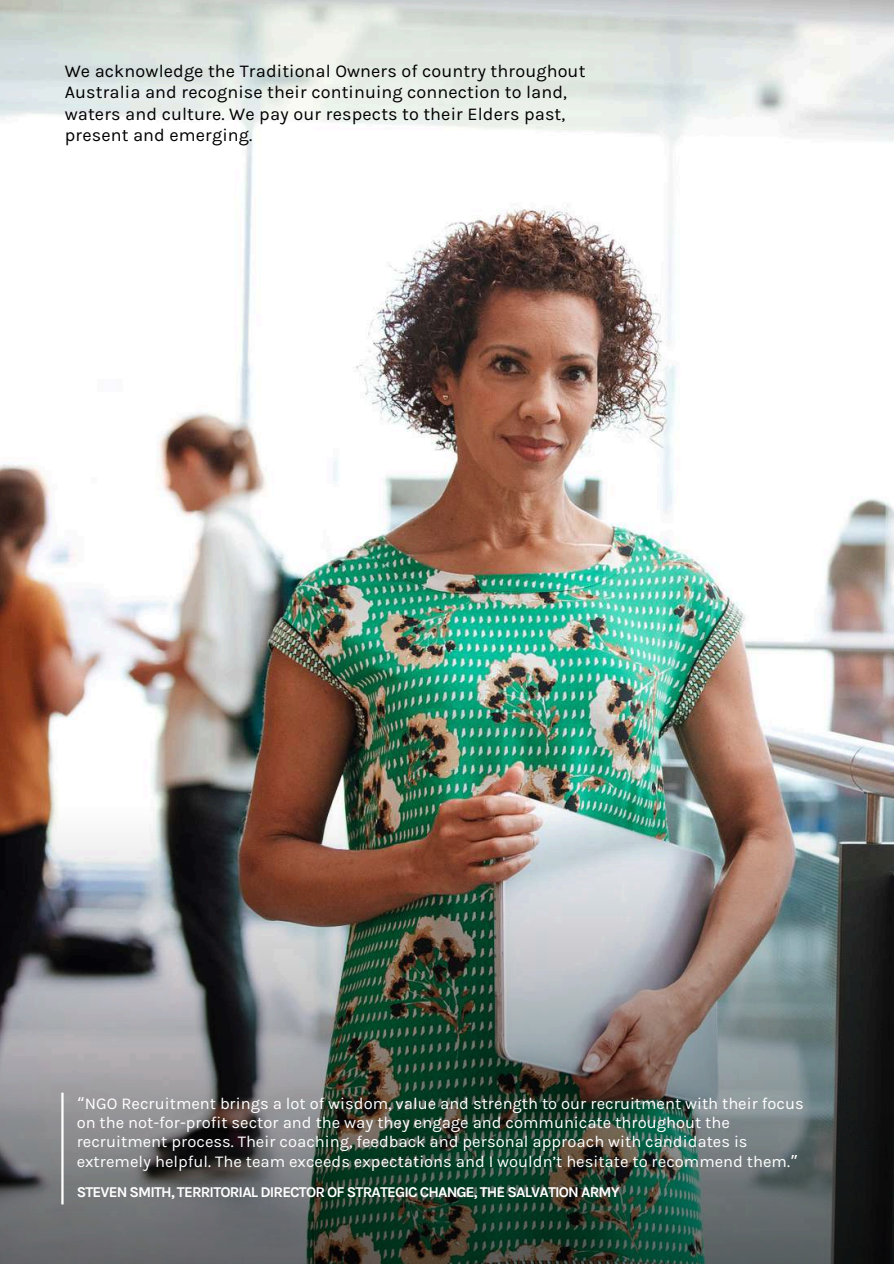
<style>
.page{position:relative;width:894px;height:1264px;background:#fff}
.page>*{position:absolute;margin:0;border:0;box-sizing:border-box;transform-origin:0 0}
.t1{font:18px/21.3px "Karla";letter-spacing:.005em;color:#000}
.t2{font:16.5px/19.2px "Karla";color:#fff}
.t3{font:700 15px "Karla";letter-spacing:-.055em;color:#fff}
.s1{font-family:"Noto Sans Gurmukhi"}
</style>
<div class="page">
<img style="left:0;top:0;width:893px;height:806px">
<img style="left:0;top:806px;width:893px;height:457px">
<hr style="left:61px;top:1092px;width:3px;height:112px;background:#fff">
<p class="t1" style="left:65px;top:60px;width:522px">We acknowledge the Traditional Owners of country throughout Australia and recognise their continuing connection to land, waters and culture. We pay our respects to their Elders past, present and emerging.</p>
<p class="t2" style="left:77px;top:1094px;width:728px"><span class="s1">“</span>NGO Recruitment brings a lot of wisdom, value and strength to our recruitment with their focus on the not-for-profit sector and the way they engage and communicate throughout the recruitment process. Their coaching, feedback and personal approach with candidates is extremely helpful. The team exceeds expectations and I wouldn’t hesitate to recommend them.<span class="s1">”</span></p>
<p class="t3" style="left:77px;top:1183px;width:544px">STEVEN SMITH, TERRITORIAL DIRECTOR OF STRATEGIC CHANGE, THE SALVATION ARMY</p>
</div>
